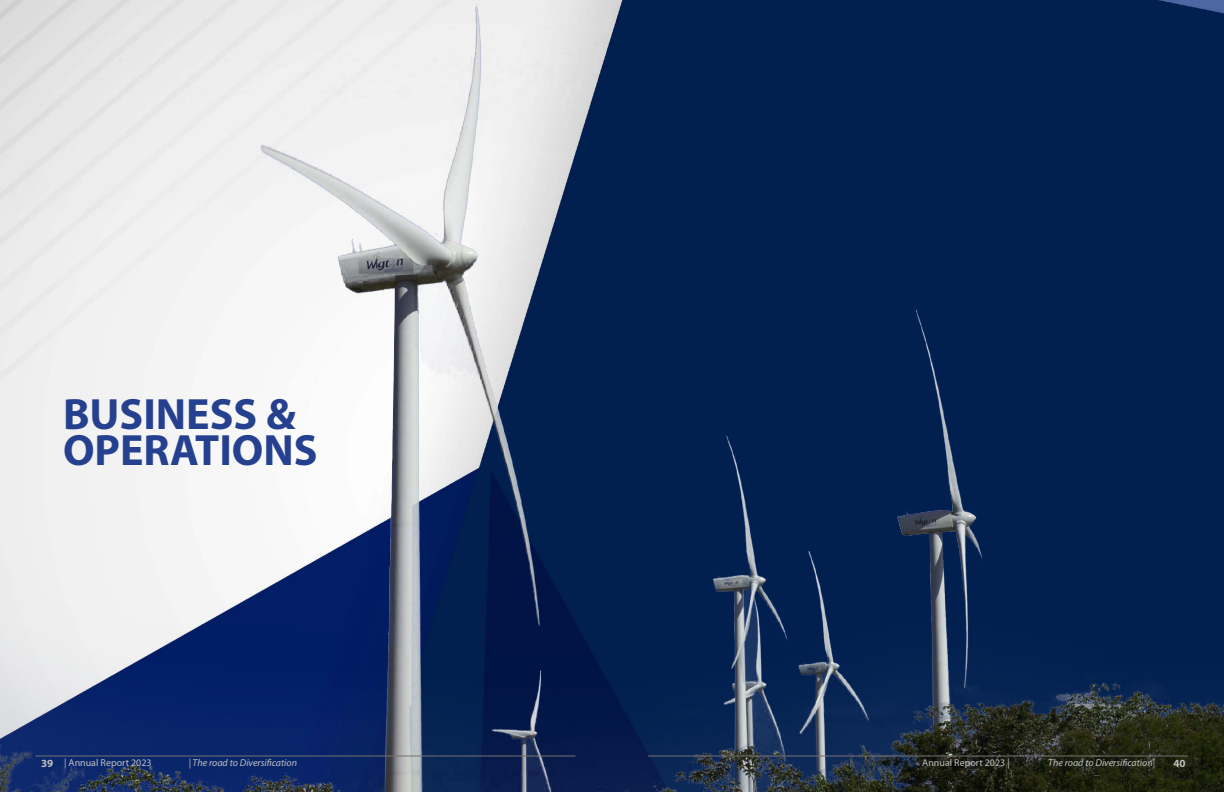
<style>
.page{position:relative;width:1224px;height:792px;background:#fff}
.page>*{position:absolute;margin:0;border:0;box-sizing:border-box;transform-origin:0 0}
.t1{font:700 44px/36px "Myriad Pro";color:#25408f}
.t2{font:700 11px "Myriad Pro";color:#bfbfbf}
.t3{font:italic 10px "Myriad Pro";color:#bfbfbf}
.t4{font:10px "Myriad Pro";color:#bfbfbf}
</style>
<div class="page">
<img style="left:0;top:0;width:1224px;height:792px">
<hr style="left:35px;top:756px;width:540px;height:1px;background:#767171">
<hr style="left:648px;top:756px;width:540px;height:1px;background:#767171">
<p class="t1" style="left:63px;top:397px;width:256px">BUSINESS &amp;<br>OPERATIONS</p>
<p class="t2" style="left:41px;top:757px;width:14px">39</p>
<p class="t4" style="left:64px;top:757px;width:89px">| Annual Report 2023</p>
<p class="t3" style="left:189px;top:757px;width:110px">| The road to Diversification</p>
<p class="t4" style="left:922px;top:757px;width:89px">Annual Report 2023 |</p>
<p class="t3" style="left:1048px;top:757px;width:108px">The road to Diversification|</p>
<p class="t2" style="left:1173px;top:757px;width:14px">40</p>
</div>
